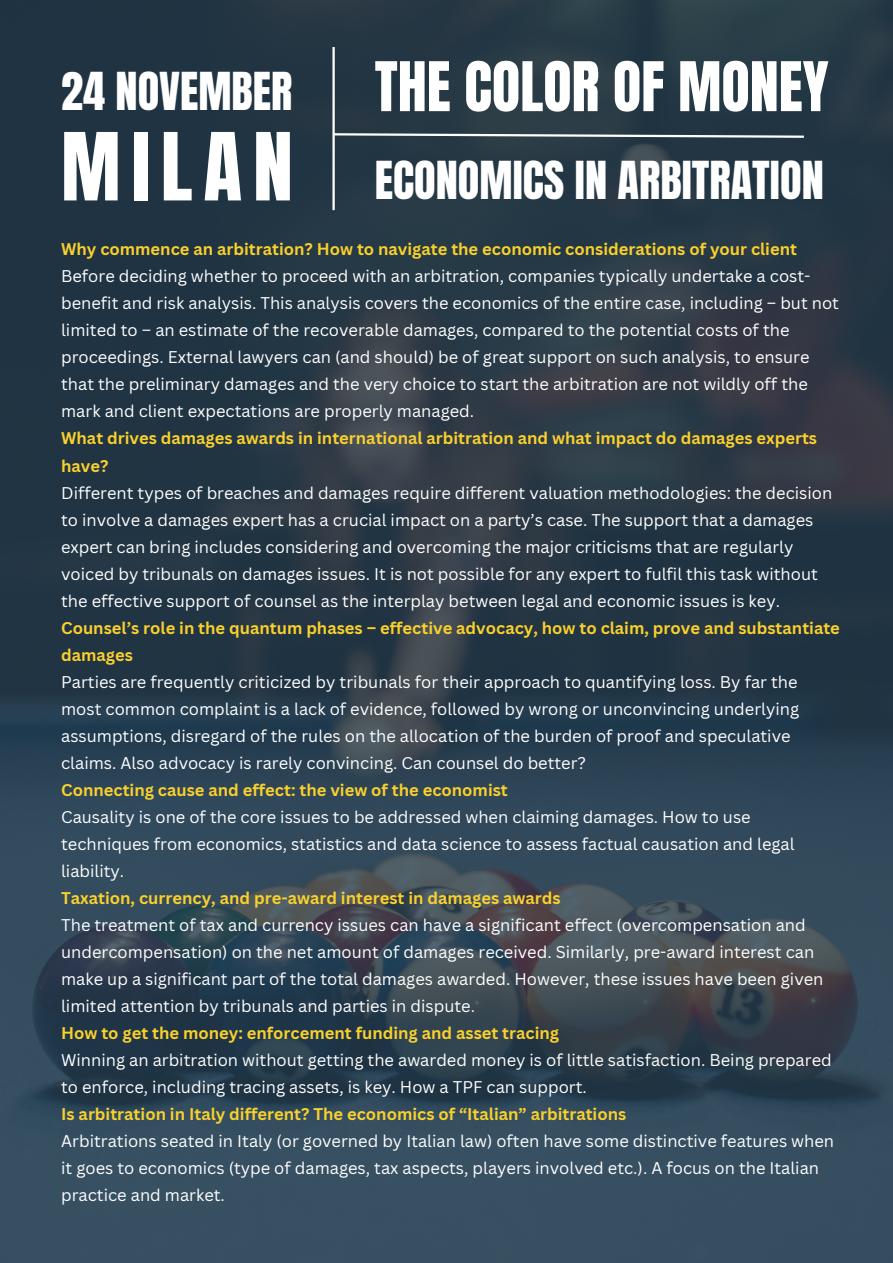
<style>
.page{position:relative;width:893px;height:1263px;background:#fff}
.page>*{position:absolute;margin:0;border:0;box-sizing:border-box;transform-origin:0 0}
.t1{font:79.72px "Anton";letter-spacing:.14em;color:#fff}
.t2{font:58.2px "Anton";color:#fff}
.t3{font:44.47px "Anton";color:#fff}
.t4{font:16.5px/27px "Canva Sans";color:#fff}
.t5{font:700 16.5px/27px "Canva Sans";color:#fad02c}
</style>
<div class="page">
<img style="left:0;top:0;width:893px;height:1263px">
<svg style="left:331px;top:132px;width:475px;height:7px"></svg>
<hr style="left:332px;top:47px;width:3px;height:163px;background:#fff">
<p class="t3" style="left:61px;top:59px;width:233px">24 NOVEMBER</p>
<p class="t1" style="left:61px;top:110px;width:233px">MILAN</p>
<p class="t2" style="left:375px;top:45px;width:455px">THE COLOR OF MONEY</p>
<p class="t3" style="left:375px;top:148px;width:450px">ECONOMICS IN ARBITRATION</p>
<p class="t5" style="left:61px;top:236px;width:737px">Why commence an arbitration? How to navigate the economic considerations of your client</p>
<p class="t4" style="left:61px;top:263px;width:779px">Before deciding whether to proceed with an arbitration, companies typically undertake a cost&shy;benefit and risk analysis. This analysis covers the economics of the entire case, including – but not limited to – an estimate of the recoverable damages, compared to the potential costs of the proceedings. External lawyers can (and should) be of great support on such analysis, to ensure that the preliminary damages and the very choice to start the arbitration are not wildly off the mark and client expectations are properly managed.</p>
<p class="t5" style="left:61px;top:425px;width:757px">What drives damages awards in international arbitration and what impact do damages experts have?</p>
<p class="t4" style="left:61px;top:479px;width:772px">Different types of breaches and damages require different valuation methodologies: the decision to involve a damages expert has a crucial impact on a party’s case. The support that a damages expert can bring includes considering and overcoming the major criticisms that are regularly voiced by tribunals on damages issues. It is not possible for any expert to fulfil this task without the effective support of counsel as the interplay between legal and economic issues is key.</p>
<p class="t5" style="left:61px;top:614px;width:780px">Counsel’s role in the quantum phases – effective advocacy, how to claim, prove and substantiate damages</p>
<p class="t4" style="left:61px;top:668px;width:739px">Parties are frequently criticized by tribunals for their approach to quantifying loss. By far the most common complaint is a lack of evidence, followed by wrong or unconvincing underlying assumptions, disregard of the rules on the allocation of the burden of proof and speculative claims. Also advocacy is rarely convincing. Can counsel do better?</p>
<p class="t5" style="left:61px;top:776px;width:448px">Connecting cause and effect: the view of the economist</p>
<p class="t4" style="left:61px;top:803px;width:735px">Causality is one of the core issues to be addressed when claiming damages. How to use techniques from economics, statistics and data science to assess factual causation and legal liability.</p>
<p class="t5" style="left:61px;top:884px;width:501px">Taxation, currency, and pre-award interest in damages awards</p>
<p class="t4" style="left:61px;top:911px;width:764px">The treatment of tax and currency issues can have a significant effect (overcompensation and undercompensation) on the net amount of damages received. Similarly, pre-award interest can make up a significant part of the total damages awarded. However, these issues have been given limited attention by tribunals and parties in dispute.</p>
<p class="t5" style="left:61px;top:1019px;width:499px">How to get the money: enforcement funding and asset tracing</p>
<p class="t4" style="left:61px;top:1046px;width:772px">Winning an arbitration without getting the awarded money is of little satisfaction. Being prepared to enforce, including tracing assets, is key. How a TPF can support.</p>
<p class="t5" style="left:61px;top:1100px;width:566px">Is arbitration in Italy different? The economics of “Italian” arbitrations</p>
<p class="t4" style="left:61px;top:1127px;width:774px">Arbitrations seated in Italy (or governed by Italian law) often have some distinctive features when it goes to economics (type of damages, tax aspects, players involved etc.). A focus on the Italian practice and market.</p>
</div>
